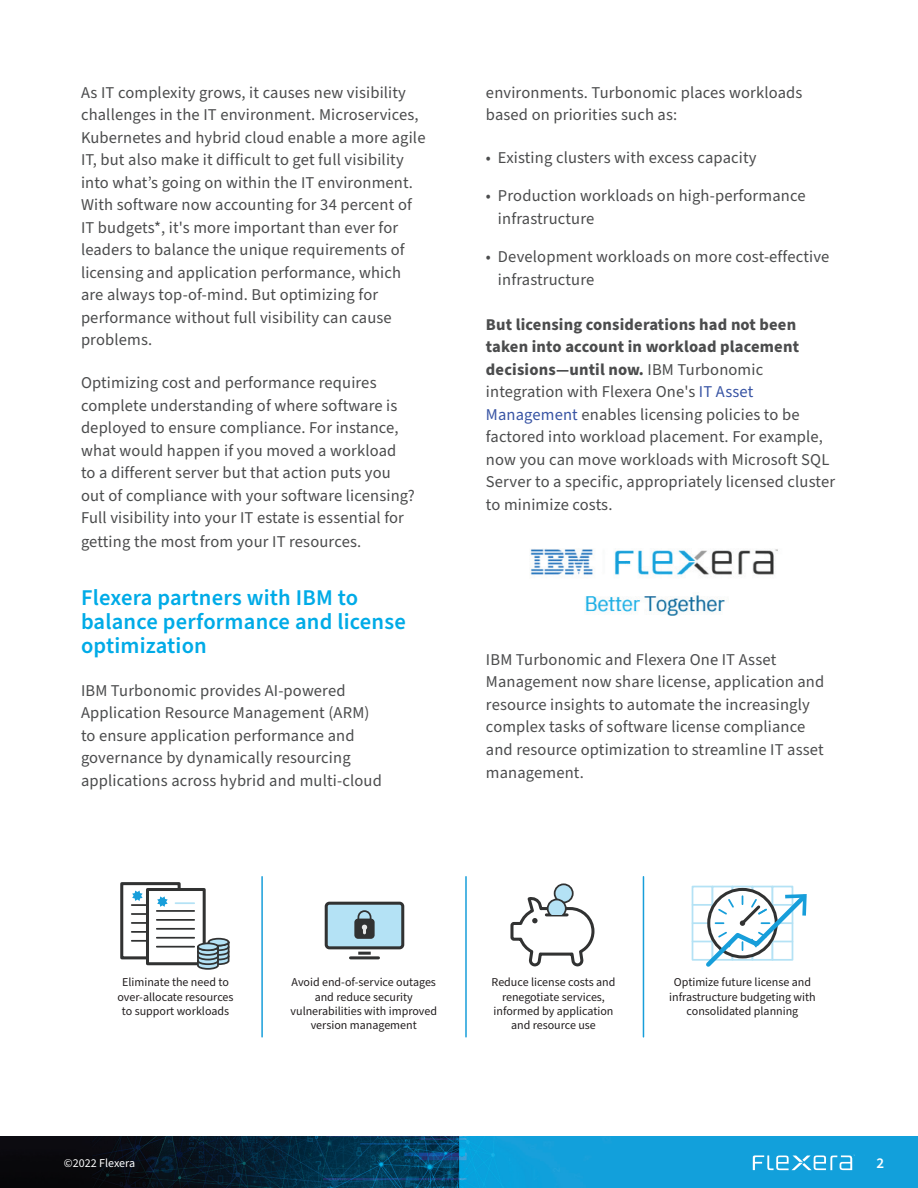
<style>
.page{position:relative;width:918px;height:1188px;background:#fff}
.page>*{position:absolute;margin:0;border:0;box-sizing:border-box;transform-origin:0 0}
.t1{font:600 22.5px/24px "Source Sans Pro";letter-spacing:.01em;color:#00abe7}
.t2{font:16.5px/22.5px "Source Sans Pro";letter-spacing:.01em;color:#4b4c4d}
.t3{font:600 15px "Source Sans Pro";color:#fff}
.t4{font:12px/14.4px "Source Sans Pro";color:#231f20;text-align:center}
.t5{font:12px "Source Sans Pro";color:#fff}
.s1{font-weight:700}
.s2{color:#3854a4}
</style>
<div class="page">
<img style="left:0;top:1137px;width:918px;height:51px">
<svg style="left:753px;top:1155px;width:102px;height:15px"></svg>
<div style="left:555px;top:884px;width:18px;height:18px;background:#b4e2f5;border-radius:50%"></div>
<div style="left:554px;top:883px;width:20px;height:20px;border:2px solid #313232;border-radius:50%"></div>
<div style="left:208px;top:938px;width:21px;height:8px;border:2px solid #313232;border-radius:50%"></div>
<div style="left:120px;top:882px;width:61px;height:77px;border:3px solid #313232"></div>
<hr style="left:132px;top:904px;width:37px;height:2px;background:#313232">
<hr style="left:132px;top:913px;width:37px;height:2px;background:#313232">
<hr style="left:132px;top:922px;width:37px;height:2px;background:#313232">
<hr style="left:132px;top:931px;width:37px;height:2px;background:#313232">
<hr style="left:132px;top:940px;width:37px;height:2px;background:#313232">
<svg style="left:132px;top:891px;width:11px;height:10px"></svg>
<hr style="left:465px;top:877px;width:2px;height:160px;background:#179eda">
<hr style="left:643px;top:877px;width:1px;height:160px;background:#179eda">
<hr style="left:261px;top:877px;width:2px;height:160px;background:#179eda">
<div style="left:326px;top:903px;width:77px;height:45px;background:#b4e2f5;border-radius:3px"></div>
<div style="left:325px;top:902px;width:79px;height:47px;border:3px solid #313232;border-radius:3px"></div>
<svg style="left:358px;top:952px;width:13px;height:3px"></svg>
<hr style="left:351px;top:956px;width:27px;height:3px;background:#313232">
<div style="left:148px;top:890px;width:56px;height:74px;background:#fff"></div>
<div style="left:146px;top:888px;width:60px;height:77px;border:3px solid #313232"></div>
<hr style="left:157px;top:910px;width:37px;height:2px;background:#313232">
<svg style="left:175px;top:902px;width:19px;height:2px"></svg>
<hr style="left:157px;top:919px;width:37px;height:2px;background:#313232">
<hr style="left:157px;top:928px;width:37px;height:2px;background:#313232">
<hr style="left:157px;top:937px;width:37px;height:2px;background:#313232">
<hr style="left:157px;top:946px;width:37px;height:2px;background:#313232">
<svg style="left:157px;top:896px;width:11px;height:11px"></svg>
<svg style="left:196px;top:940px;width:34px;height:30px"></svg>
<div style="left:198px;top:943px;width:20px;height:7px;background:#b4e2f5;border-radius:50%"></div>
<div style="left:197px;top:942px;width:22px;height:9px;border:2px solid #313232;border-radius:50%"></div>
<svg style="left:510px;top:896px;width:85px;height:71px"></svg>
<div style="left:692px;top:886px;width:21px;height:75px;border:2px solid #b4e2f5"></div>
<div style="left:712px;top:886px;width:21px;height:75px;border:2px solid #b4e2f5"></div>
<div style="left:732px;top:886px;width:21px;height:75px;border:2px solid #b4e2f5"></div>
<div style="left:752px;top:886px;width:21px;height:75px;border:2px solid #b4e2f5"></div>
<div style="left:772px;top:886px;width:21px;height:75px;border:2px solid #b4e2f5"></div>
<hr style="left:693px;top:904px;width:99px;height:2px;background:#b4e2f5">
<hr style="left:693px;top:922px;width:99px;height:2px;background:#b4e2f5">
<hr style="left:693px;top:941px;width:99px;height:1px;background:#b4e2f5">
<svg style="left:702px;top:890px;width:105px;height:77px"></svg>
<div style="left:354px;top:919px;width:21px;height:20px;background:#313232;border-radius:4px"></div>
<svg style="left:357px;top:910px;width:15px;height:24px"></svg>
<img style="left:530px;top:549px;width:248px;height:28px">
<img style="left:585px;top:595px;width:140px;height:21px">
<p class="t2" style="left:81px;top:82px;width:346px">As IT complexity grows, it causes new visibility challenges in the IT environment. Microservices, Kubernetes and hybrid cloud enable a more agile IT, but also make it difficult to get full visibility into what’s going on within the IT environment.<br>With software now accounting for 34 percent of IT budgets*, it's more important than ever for leaders to balance the unique requirements of licensing and application performance, which are always top-of-mind. But optimizing for performance without full visibility can cause problems.</p>
<p class="t2" style="left:81px;top:372px;width:335px">Optimizing cost and performance requires complete understanding of where software is deployed to ensure compliance. For instance, what would happen if you moved a workload to a different server but that action puts you out of compliance with your software licensing?<br>Full visibility into your IT estate is essential for</p>
<p class="t2" style="left:81px;top:531px;width:282px">getting the most from your IT resources.</p>
<h1 class="t1" style="left:81px;top:586px;width:326px">Flexera partners with IBM to balance performance and license optimization</h1>
<p class="t2" style="left:81px;top:679px;width:302px">IBM Turbonomic provides AI-powered Application Resource Management (ARM) to ensure application performance and governance by dynamically resourcing applications across hybrid and multi-cloud</p>
<p class="t2" style="left:486px;top:82px;width:318px">environments. Turbonomic places workloads based on priorities such as:</p>
<p class="t2" style="left:486px;top:147px;width:272px">• Existing clusters with excess capacity</p>
<p class="t2" style="left:498px;top:185px;width:309px;text-indent:-12px">• Production workloads on high-performance infrastructure</p>
<p class="t2" style="left:498px;top:246px;width:333px;text-indent:-12px">• Development workloads on more cost-effective infrastructure</p>
<p class="t2" style="left:486px;top:313px;width:351px"><span class="s1">But licensing considerations had not been taken into account in workload placement decisions—until now.</span> IBM Turbonomic integration with Flexera One's <span class="s2">IT Asset Management</span> enables licensing policies to be factored into workload placement. For example, now you can move workloads with Microsoft SQL Server to a specific, appropriately licensed cluster to minimize costs.</p>
<p class="t2" style="left:486px;top:649px;width:340px">IBM Turbonomic and Flexera One IT Asset Management now share license, application and resource insights to automate the increasingly complex tasks of software license compliance and resource optimization to streamline IT asset management.</p>
<p class="t4" style="left:117px;top:975px;width:118px">Eliminate the need to over-allocate resources to support workloads</p>
<p class="t4" style="left:291px;top:975px;width:148px">Avoid end-of-service outages and reduce security vulnerabilities with improved version management</p>
<p class="t4" style="left:492px;top:975px;width:125px">Reduce license costs and renegotiate services, informed by application and resource use</p>
<p class="t4" style="left:669px;top:975px;width:148px">Optimize future license and infrastructure budgeting with consolidated planning</p>
<p class="t5" style="left:64px;top:1155px;width:73px">©2022 Flexera</p>
<p class="t3" style="left:877px;top:1153px;width:9px">2</p>
</div>
